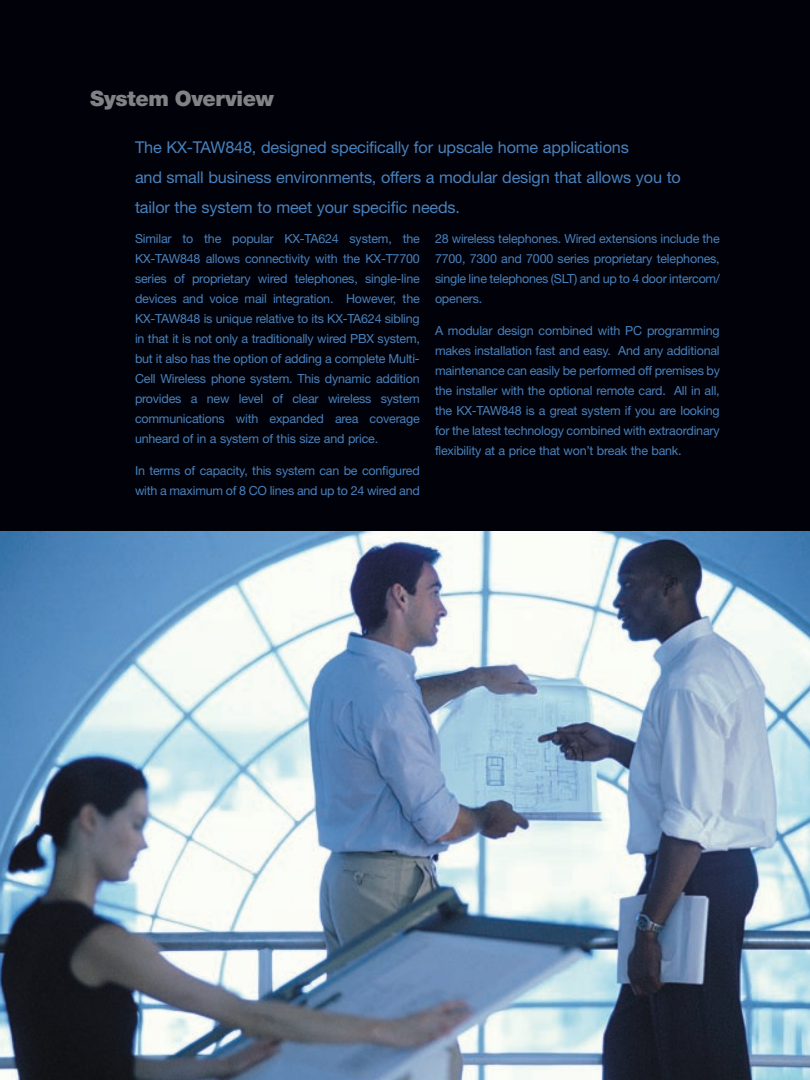
<style>
.page{position:relative;width:810px;height:1080px;background:#010209}
.page>*{position:absolute;margin:0;border:0;box-sizing:border-box;transform-origin:0 0}
.t1{font:900 21.25px "Helvetica Neue";letter-spacing:-.02em;color:#808285}
.t2{font:16.25px/30px "Helvetica Neue";letter-spacing:-.01em;color:#4981bc}
.t3{font:12.5px/20px "Helvetica Neue";letter-spacing:-.015em;color:#4981bc;text-align:justify}
</style>
<div class="page">
<img style="left:0;top:532px;width:810px;height:548px">
<h1 class="t1" style="left:90px;top:86px;width:185px">System Overview</h1>
<h2 class="t2" style="left:135px;top:132px;width:547px">The KX-TAW848, designed specifically for upscale home applications<br>and small business environments, offers a modular design that allows you to tailor the system to meet your specific needs.</h2>
<p class="t3" style="left:135px;top:229px;width:286px">Similar to the popular KX-TA624 system, the KX-TAW848 allows connectivity with the KX-T7700 series of proprietary wired telephones, single-line devices and voice mail integration. However, the KX-TAW848 is unique relative to its KX-TA624 sibling in that it is not only a traditionally wired PBX system, but it also has the option of adding a complete Multi-Cell Wireless phone system. This dynamic addition provides a new level of clear wireless system communications with expanded area coverage unheard of in a system of this size and price.</p>
<p class="t3" style="left:135px;top:460px;width:286px">In terms of capacity, this system can be configured with a maximum of 8 CO lines and up to 24 wired and</p>
<p class="t3" style="left:435px;top:229px;width:287px">28 wireless telephones. Wired extensions include the 7700, 7300 and 7000 series proprietary telephones, single line telephones (SLT) and up to 4 door intercom/ openers.</p>
<p class="t3" style="left:435px;top:320px;width:287px">A modular design combined with PC programming makes installation fast and easy. And any additional maintenance can easily be performed off premises by the installer with the optional remote card. All in all, the KX-TAW848 is a great system if you are looking for the latest technology combined with extraordinary flexibility at a price that won’t break the bank.</p>
</div>
